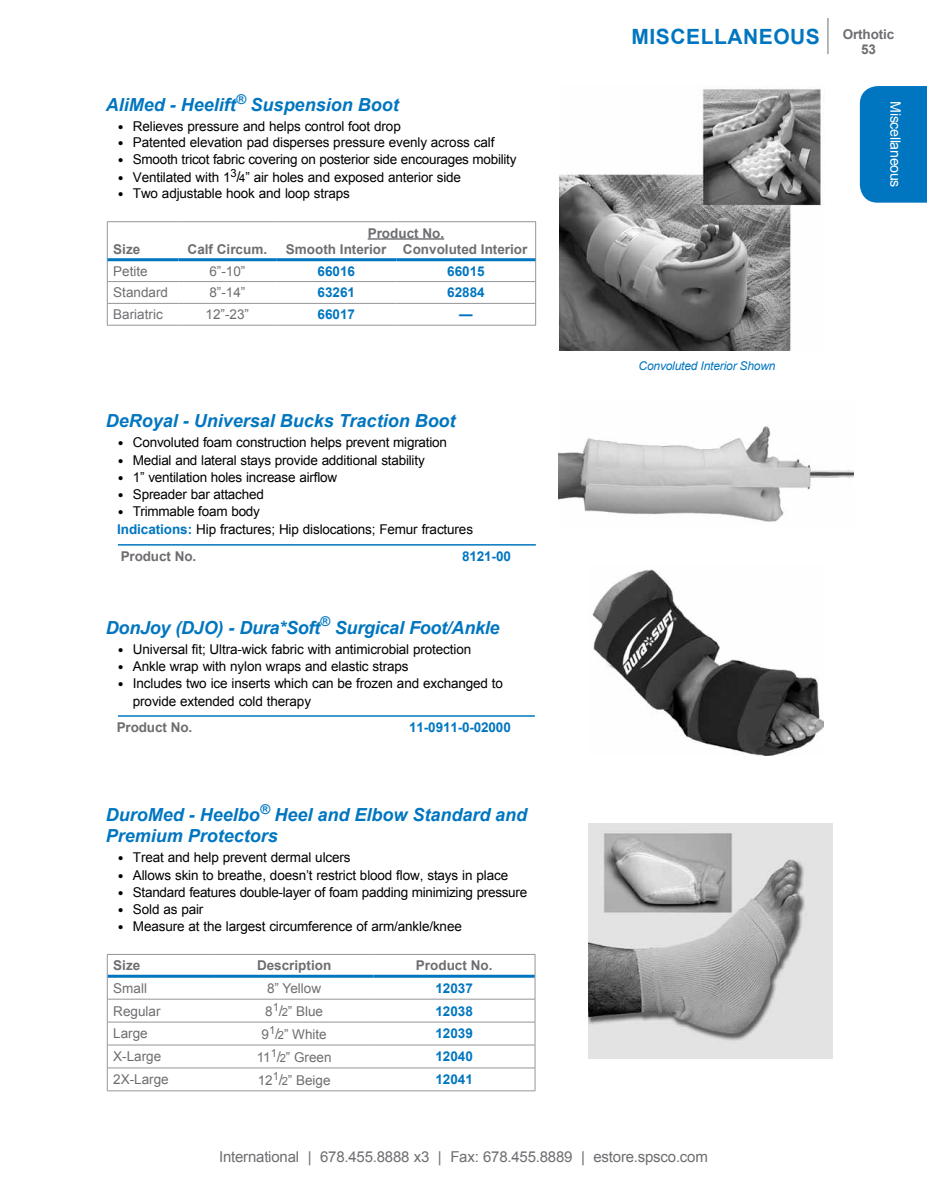
<style>
.page{position:relative;width:927px;height:1197px;background:#fff}
.page>*{position:absolute;margin:0;border:0;box-sizing:border-box;transform-origin:0 0}
.t1{font:700 21px "Arial";letter-spacing:.025em;color:#0076c0}
.t2{font:italic 700 18px/21px "Arial";color:#0076c0}
.t3{font:15px "Arial";letter-spacing:-.015em;color:#6d6e71}
.t4{font:14.25px "Arial";letter-spacing:-.025em;color:#fff}
.t5{font:13.5px/17.2px "Arial";letter-spacing:-.01em;color:#000}
.t6{font:13.5px "Arial";color:#6d6e71}
.t7{font:700 13.5px/16.2px "Arial";color:#6d6e71;text-align:center}
.t8{font:700 13.5px "Arial";color:#0076c0}
.t9{font:italic 12px "Arial";letter-spacing:-.015em;color:#0076c0}
.s1{font-size:15px}
.s2{font-size:11.25px}
.s3{font-weight:700;color:#0076c0}
</style>
<div class="page">
<div style="left:860px;top:86px;width:67px;height:117px;background:#0076c0"></div>
<hr style="left:828px;top:18px;width:1px;height:36px;background:#6d6e71">
<hr style="left:107px;top:221px;width:72px;height:1px;background:#939598">
<hr style="left:179px;top:221px;width:97px;height:1px;background:#939598">
<hr style="left:276px;top:221px;width:120px;height:1px;background:#939598">
<hr style="left:396px;top:221px;width:140px;height:1px;background:#939598">
<svg style="left:107px;top:222px;width:429px;height:103px"></svg>
<hr style="left:107px;top:325px;width:72px;height:1px;background:#939598">
<hr style="left:179px;top:325px;width:97px;height:1px;background:#939598">
<hr style="left:276px;top:325px;width:120px;height:1px;background:#939598">
<hr style="left:396px;top:325px;width:140px;height:1px;background:#939598">
<hr style="left:107px;top:258px;width:72px;height:3px;background:#0076c0">
<hr style="left:179px;top:258px;width:97px;height:3px;background:#0076c0">
<hr style="left:276px;top:258px;width:120px;height:3px;background:#0076c0">
<hr style="left:396px;top:258px;width:139px;height:3px;background:#0076c0">
<hr style="left:368px;top:238px;width:76px;height:2px;background:#6d6e71">
<img style="left:560px;top:88px;width:261px;height:262px">
<hr style="left:118px;top:715px;width:417px;height:2px;background:#0076c0">
<img style="left:592px;top:569px;width:232px;height:186px">
<hr style="left:118px;top:544px;width:418px;height:2px;background:#0076c0">
<img style="left:558px;top:425px;width:296px;height:97px">
<svg style="left:108px;top:955px;width:427px;height:20px"></svg>
<svg style="left:108px;top:978px;width:427px;height:113px"></svg>
<hr style="left:107px;top:999px;width:108px;height:1px;background:#939598">
<hr style="left:215px;top:999px;width:158px;height:1px;background:#939598">
<hr style="left:373px;top:999px;width:162px;height:1px;background:#939598">
<hr style="left:107px;top:1022px;width:108px;height:1px;background:#939598">
<hr style="left:215px;top:1022px;width:158px;height:1px;background:#939598">
<hr style="left:373px;top:1022px;width:162px;height:1px;background:#939598">
<hr style="left:107px;top:1045px;width:108px;height:1px;background:#939598">
<hr style="left:215px;top:1045px;width:158px;height:1px;background:#939598">
<hr style="left:373px;top:1045px;width:162px;height:1px;background:#939598">
<hr style="left:107px;top:1068px;width:108px;height:1px;background:#939598">
<hr style="left:215px;top:1068px;width:158px;height:1px;background:#939598">
<hr style="left:373px;top:1068px;width:162px;height:1px;background:#939598">
<hr style="left:107px;top:975px;width:108px;height:3px;background:#0076c0">
<hr style="left:215px;top:975px;width:158px;height:3px;background:#0076c0">
<hr style="left:373px;top:975px;width:162px;height:3px;background:#0076c0">
<hr style="left:107px;top:954px;width:108px;height:1px;background:#939598">
<hr style="left:215px;top:954px;width:158px;height:1px;background:#939598">
<hr style="left:373px;top:954px;width:162px;height:1px;background:#939598">
<svg style="left:107px;top:955px;width:1px;height:136px"></svg>
<hr style="left:107px;top:1091px;width:108px;height:1px;background:#939598">
<hr style="left:215px;top:1091px;width:158px;height:1px;background:#939598">
<svg style="left:535px;top:955px;width:1px;height:136px"></svg>
<hr style="left:373px;top:1091px;width:162px;height:1px;background:#939598">
<img style="left:589px;top:823px;width:243px;height:236px">
<h2 class="t2" style="left:106px;top:95px;width:294px">AliMed - Heelift<sup>®</sup> Suspension Boot</h2>
<p class="t5" style="left:133px;top:118px;width:385px;line-height:16.5px">Relieves pressure and helps control foot drop<br>Patented elevation pad disperses pressure evenly across calf<br>Smooth tricot fabric covering on posterior side encourages mobility</p>
<p class="t5" style="left:133px;top:169px;width:330px;line-height:16.5px">Ventilated with 1<sup>3</sup><span class="s1">/</span><span class="s2">4</span>” air holes and exposed anterior side<br>Two adjustable hook and loop straps</p>
<p class="t7" style="left:113px;top:241px;width:29px">Size</p>
<p class="t7" style="left:188px;top:241px;width:81px">Calf Circum.</p>
<p class="t7" style="left:286px;top:225px;width:243px">Product No.<br>Smooth Interior Convoluted Interior</p>
<p class="t6" style="left:113px;top:262px;width:36px">Petite</p>
<p class="t6" style="left:209px;top:262px;width:38px">6”-10”</p>
<p class="t8" style="left:318px;top:262px;width:39px">66016</p>
<p class="t8" style="left:447px;top:262px;width:39px">66015</p>
<p class="t6" style="left:113px;top:284px;width:56px">Standard</p>
<p class="t6" style="left:209px;top:284px;width:38px">8”-14”</p>
<p class="t8" style="left:318px;top:284px;width:39px">63261</p>
<p class="t8" style="left:447px;top:284px;width:39px">62884</p>
<p class="t6" style="left:113px;top:306px;width:51px">Bariatric</p>
<p class="t6" style="left:206px;top:306px;width:45px">12”-23”</p>
<p class="t8" style="left:318px;top:305px;width:39px">66017</p>
<p class="t8" style="left:459px;top:305px;width:15px">—</p>
<h2 class="t2" style="left:106px;top:411px;width:351px">DeRoyal - Universal Bucks Traction Boot</h2>
<p class="t5" style="left:133px;top:434px;width:316px">Convoluted foam construction helps prevent migration</p>
<p class="t5" style="left:133px;top:451px;width:293px">Medial and lateral stays provide additional stability</p>
<p class="t5" style="left:133px;top:469px;width:206px">1” ventilation holes increase airflow</p>
<p class="t5" style="left:133px;top:486px;width:133px">Spreader bar attached</p>
<p class="t5" style="left:133px;top:503px;width:129px">Trimmable foam body</p>
<p class="t5" style="left:117px;top:521px;width:357px"><span class="s3">Indications:</span> Hip fractures; Hip dislocations; Femur fractures</p>
<p class="t7" style="left:121px;top:548px;width:77px">Product No.</p>
<p class="t8" style="left:462px;top:547px;width:50px">8121-00</p>
<h2 class="t2" style="left:106px;top:617px;width:395px">DonJoy (DJO) - Dura*Soft<sup>®</sup> Surgical Foot/Ankle</h2>
<p class="t5" style="left:133px;top:641px;width:372px">Universal fit; Ultra-wick fabric with antimicrobial protection Ankle wrap with nylon wraps and elastic straps<br>Includes two ice inserts which can be frozen and exchanged to provide extended cold therapy</p>
<p class="t7" style="left:117px;top:719px;width:77px">Product No.</p>
<p class="t8" style="left:409px;top:718px;width:103px">11-0911-0-02000</p>
<h1 class="t1" style="left:632px;top:23px;width:190px">MISCELLANEOUS</h1>
<p class="t7" style="left:843px;top:26px;width:53px">Orthotic</p>
<p class="t7" style="left:861px;top:42px;width:16px">53</p>
<p class="t4" style="left:905px;top:101px;width:87px;rotate:90deg">Miscellaneous</p>
<p class="t9" style="left:639px;top:358px;width:139px">Convoluted Interior Shown</p>
<h2 class="t2" style="left:106px;top:805px;width:423px">DuroMed - Heelbo<sup>®</sup> Heel and Elbow Standard and<br>Premium Protectors</h2>
<p class="t5" style="left:133px;top:849px;width:396px">Treat and help prevent dermal ulcers<br>Allows skin to breathe, doesn’t restrict blood flow, stays in place Standard features double-layer of foam padding minimizing pressure Sold as pair<br>Measure at the largest circumference of arm/ankle/knee</p>
<p class="t7" style="left:113px;top:958px;width:29px">Size</p>
<p class="t7" style="left:257px;top:958px;width:76px">Description</p>
<p class="t7" style="left:416px;top:958px;width:78px">Product No.</p>
<p class="t6" style="left:113px;top:979px;width:35px">Small</p>
<p class="t6" style="left:267px;top:979px;width:56px">8” Yellow</p>
<p class="t8" style="left:435px;top:979px;width:39px">12037</p>
<p class="t6" style="left:113px;top:1002px;width:49px">Regular</p>
<p class="t6" style="left:265px;top:1003px;width:59px">8<sup>1</sup><span class="s1">/</span><span class="s2">2</span>” Blue</p>
<p class="t8" style="left:435px;top:1002px;width:39px">12038</p>
<p class="t6" style="left:113px;top:1025px;width:36px">Large</p>
<p class="t6" style="left:262px;top:1025px;width:67px">9<sup>1</sup><span class="s1">/</span><span class="s2">2</span>” White</p>
<p class="t8" style="left:435px;top:1025px;width:39px">12039</p>
<p class="t6" style="left:113px;top:1048px;width:50px">X-Large</p>
<p class="t6" style="left:257px;top:1048px;width:76px">11<sup>1</sup><span class="s1">/</span><span class="s2">2</span>” Green</p>
<p class="t8" style="left:435px;top:1048px;width:39px">12040</p>
<p class="t6" style="left:113px;top:1071px;width:57px">2X-Large</p>
<p class="t6" style="left:258px;top:1071px;width:74px">12<sup>1</sup><span class="s1">/</span><span class="s2">2</span>” Beige</p>
<p class="t8" style="left:435px;top:1071px;width:39px">12041</p>
<p class="t3" style="left:219px;top:1147px;width:490px">International | 678.455.8888 x3 | Fax: 678.455.8889 | estore.spsco.com</p>
</div>
